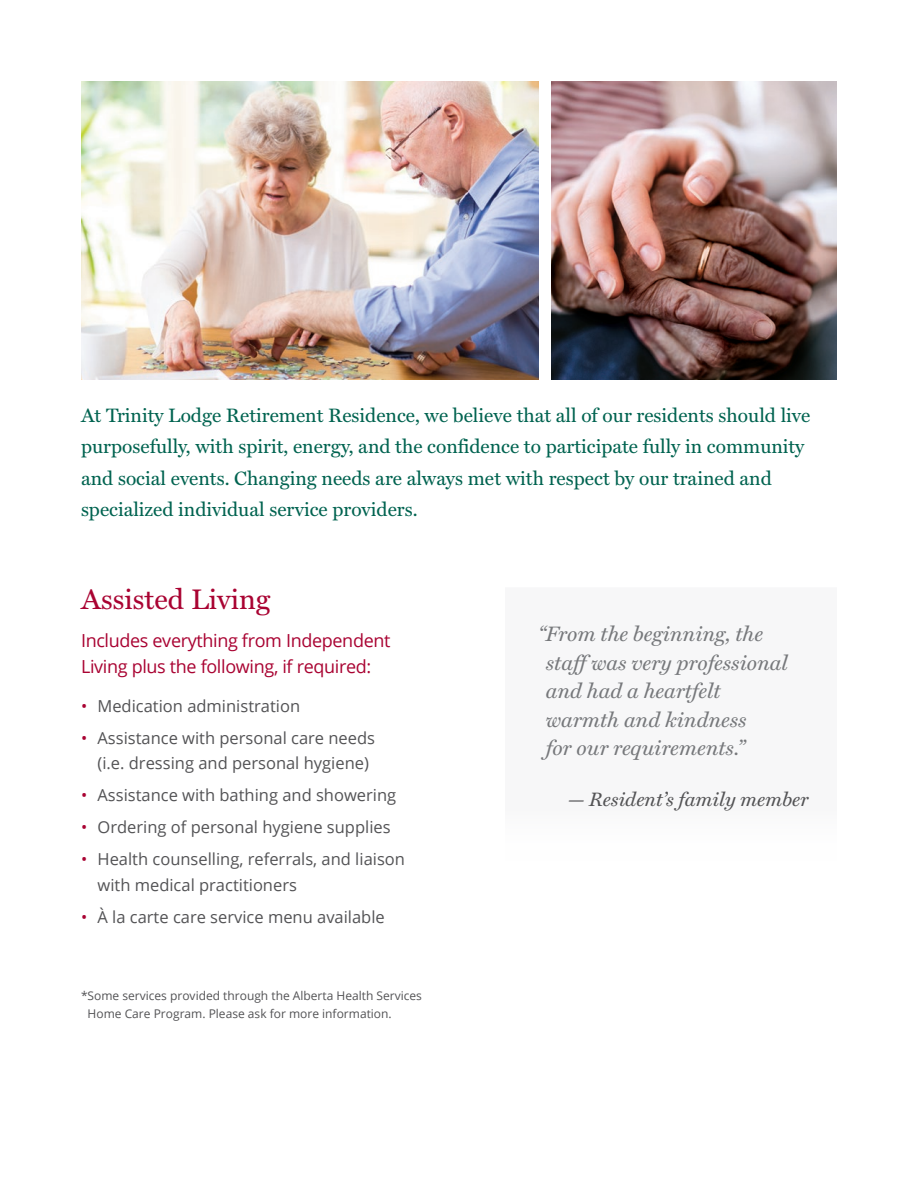
<style>
.page{position:relative;width:918px;height:1188px;background:#fff}
.page>*{position:absolute;margin:0;border:0;box-sizing:border-box;transform-origin:0 0}
._2-Section_Headline{font:28.5px "Miller Text";color:#a90332}
._1-Body_Copy{font:italic 21px/28.5px "Miller Text";color:#76787b}
._2-Section_Headline-2{font:19.5px/31.3px "Miller Text";color:#006350}
._1-Body_Copy-2{font:italic 19.5px "Miller Text";color:#535355}
._3-Bullet_header{font:18px/25.5px "Open Sans";letter-spacing:-.02em;color:#a90332}
.t1{font:16.5px/25.5px "Open Sans";color:#535355}
.Updated_Bullet{font:12px/18px "Open Sans";color:#535355}
.s1{color:#a90332}
</style>
<div class="page">
<img style="left:81px;top:81px;width:457px;height:298px">
<img style="left:551px;top:81px;width:286px;height:298px">
<div style="left:505px;top:588px;width:332px;height:273px;background:#f7f7f8"></div>
<p class="_2-Section_Headline-2" style="left:81px;top:400px;width:731px">At Trinity Lodge Retirement Residence, we believe that all of our residents should live purposefully, with spirit, energy, and the confidence to participate fully in community and social events. Changing needs are always met with respect by our trained and specialized individual service providers.</p>
<p class="_2-Section_Headline" style="left:81px;top:582px;width:191px">Assisted Living</p>
<p class="_3-Bullet_header" style="left:81px;top:627px;width:311px">Includes everything from Independent<br>Living plus the following, if required:</p>
<p class="t1" style="left:81px;top:692px;width:221px"><span class="s1">•</span> Medication administration</p>
<p class="t1" style="left:98px;top:724px;width:279px;text-indent:-16px"><span class="s1">•</span> Assistance with personal care needs (i.e. dressing and personal hygiene)</p>
<p class="t1" style="left:81px;top:782px;width:317px"><span class="s1">•</span> Assistance with bathing and showering</p>
<p class="t1" style="left:81px;top:814px;width:311px"><span class="s1">•</span> Ordering of personal hygiene supplies</p>
<p class="t1" style="left:98px;top:846px;width:309px;text-indent:-16px"><span class="s1">•</span> Health counselling, referrals, and liaison with medical practitioners</p>
<p class="t1" style="left:81px;top:903px;width:305px"><span class="s1">•</span> À la carte care service menu available</p>
<p class="Updated_Bullet" style="left:88px;top:986px;width:336px;text-indent:-7px">*Some services provided through the Alberta Health Services<br>Home Care Program. Please ask for more information.</p>
<p class="_1-Body_Copy" style="left:546px;top:620px;width:244px;text-indent:-8px">“From the beginning, the staff was very professional and had a heartfelt warmth and kindness<br>for our requirements.”</p>
<p class="_1-Body_Copy-2" style="left:567px;top:788px;width:243px">— Resident’s family member</p>
</div>
